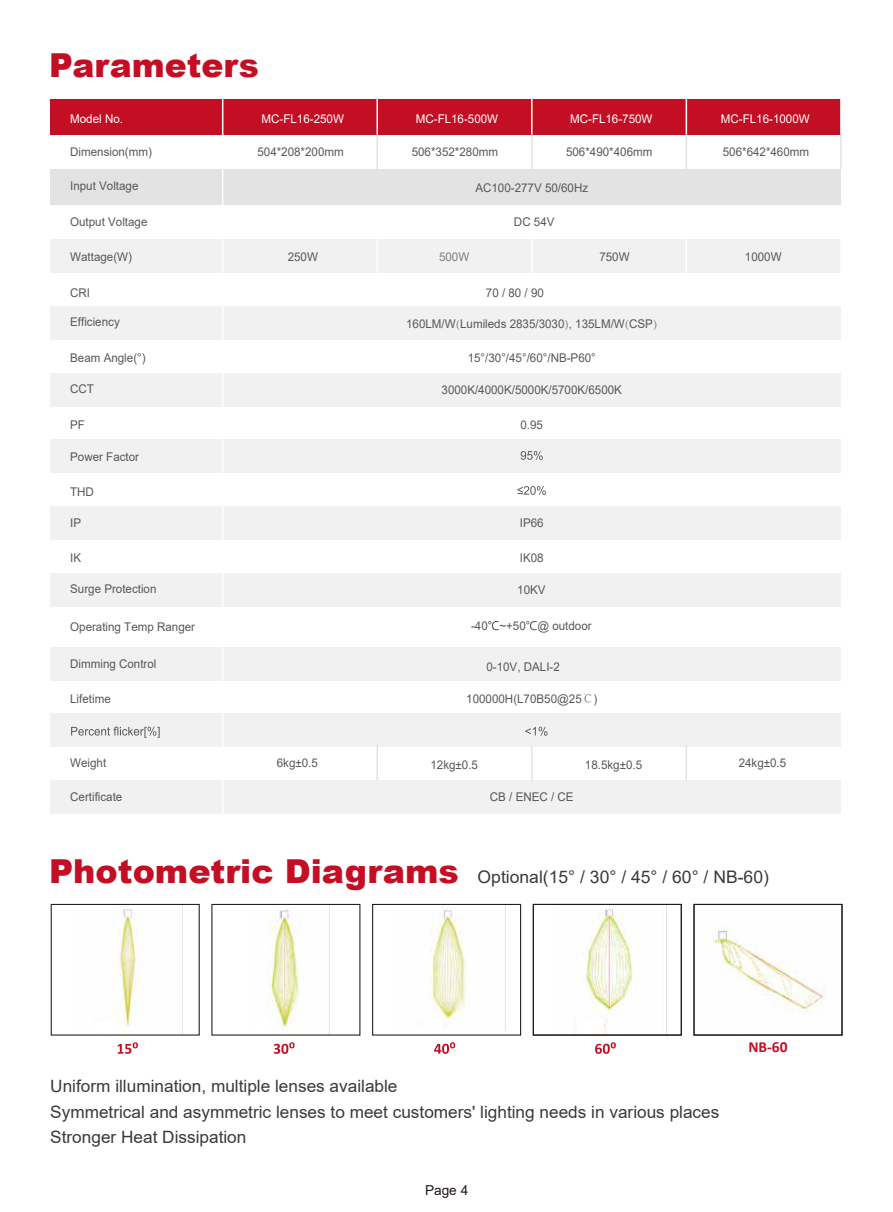
<style>
.page{position:relative;width:893px;height:1212px;background:#fff}
.page>*{position:absolute;margin:0;border:0;box-sizing:border-box;transform-origin:0 0}
.t1{font:900 33px "Arial";color:#c30e23}
.t2{font:17.4px "Arial";color:#3a3a3a}
.t3{font:16.95px/25.5px "Arial";color:#3a3a3a}
.t4{font:700 15.45px "Calibri";color:#c30e23}
.t5{font:13.65px "Arial";color:#221815}
.t6{font:12px "Arial";color:#595757}
.t7{font:12px "Arial";color:#fff}
.t8{font:12px "Arial";color:#7e7f80}
.s1{font-family:"Adobe Song Std";font-weight:300}
.s2{font-weight:900;font-size:33px;color:#c30e23}
</style>
<div class="page">
<div style="left:50px;top:99px;width:173px;height:35px;background:#c30e23"></div>
<div style="left:223px;top:99px;width:618px;height:35px;background:#c30e23"></div>
<div style="left:50px;top:170px;width:173px;height:35px;background:#e3e3e3"></div>
<div style="left:223px;top:170px;width:618px;height:35px;background:#e3e3e3"></div>
<div style="left:50px;top:240px;width:173px;height:33px;background:#f1f1f1"></div>
<div style="left:50px;top:306px;width:173px;height:34px;background:#f1f1f1"></div>
<div style="left:50px;top:373px;width:173px;height:33px;background:#f1f1f1"></div>
<div style="left:50px;top:439px;width:173px;height:34px;background:#f1f1f1"></div>
<div style="left:50px;top:506px;width:173px;height:33px;background:#f1f1f1"></div>
<div style="left:223px;top:306px;width:618px;height:34px;background:#f1f1f1"></div>
<div style="left:223px;top:373px;width:618px;height:33px;background:#f1f1f1"></div>
<div style="left:223px;top:439px;width:618px;height:34px;background:#f1f1f1"></div>
<div style="left:223px;top:506px;width:618px;height:33px;background:#f1f1f1"></div>
<div style="left:50px;top:573px;width:173px;height:33px;background:#f1f1f1"></div>
<div style="left:223px;top:573px;width:618px;height:33px;background:#f1f1f1"></div>
<div style="left:50px;top:647px;width:173px;height:33px;background:#f1f1f1"></div>
<div style="left:223px;top:647px;width:618px;height:33px;background:#f1f1f1"></div>
<div style="left:50px;top:714px;width:173px;height:33px;background:#f1f1f1"></div>
<div style="left:223px;top:714px;width:618px;height:33px;background:#f1f1f1"></div>
<div style="left:50px;top:780px;width:173px;height:34px;background:#f1f1f1"></div>
<div style="left:223px;top:780px;width:618px;height:34px;background:#f1f1f1"></div>
<div style="left:223px;top:240px;width:618px;height:33px;background:#f1f1f1"></div>
<hr style="left:222px;top:99px;width:1px;height:715px;background:#fff">
<hr style="left:376px;top:98px;width:2px;height:36px;background:#fff">
<hr style="left:376px;top:239px;width:2px;height:36px;background:#fff">
<hr style="left:376px;top:134px;width:2px;height:36px;background:#e3e3e3">
<hr style="left:686px;top:98px;width:1px;height:36px;background:#fff">
<hr style="left:686px;top:239px;width:1px;height:36px;background:#fff">
<hr style="left:686px;top:134px;width:1px;height:36px;background:#e3e3e3">
<hr style="left:840px;top:98px;width:2px;height:36px;background:#fff">
<hr style="left:840px;top:239px;width:2px;height:36px;background:#fff">
<hr style="left:840px;top:134px;width:2px;height:36px;background:#e3e3e3">
<hr style="left:531px;top:98px;width:2px;height:36px;background:#fff">
<hr style="left:531px;top:239px;width:2px;height:36px;background:#fff">
<hr style="left:531px;top:134px;width:2px;height:36px;background:#e3e3e3">
<hr style="left:531px;top:746px;width:2px;height:35px;background:#e3e3e3">
<hr style="left:686px;top:745px;width:1px;height:35px;background:#e3e3e3">
<hr style="left:376px;top:745px;width:2px;height:35px;background:#e3e3e3">
<svg style="left:71px;top:727px;width:89px;height:11px"></svg>
<svg style="left:521px;top:451px;width:22px;height:9px"></svg>
<svg style="left:517px;top:486px;width:29px;height:9px"></svg>
<svg style="left:488px;top:621px;width:11px;height:9px"></svg>
<svg style="left:526px;top:621px;width:11px;height:9px"></svg>
<svg style="left:525px;top:727px;width:23px;height:9px"></svg>
<svg style="left:118px;top:1042px;width:20px;height:12px"></svg>
<img style="left:93px;top:906px;width:90px;height:127px">
<div style="left:51px;top:904px;width:149px;height:131px;border:1px solid #221815"></div>
<div style="left:94px;top:1021px;width:19px;height:11px;background:#fff"></div>
<svg style="left:274px;top:1042px;width:20px;height:12px"></svg>
<svg style="left:434px;top:1042px;width:21px;height:12px"></svg>
<svg style="left:595px;top:1042px;width:21px;height:12px"></svg>
<img style="left:267px;top:909px;width:36px;height:124px">
<img style="left:421px;top:906px;width:85px;height:125px">
<div style="left:372px;top:904px;width:149px;height:131px;border:1px solid #221815"></div>
<img style="left:573px;top:906px;width:94px;height:127px">
<div style="left:252px;top:1021px;width:19px;height:11px;background:#fff"></div>
<div style="left:423px;top:1018px;width:19px;height:11px;background:#fff"></div>
<div style="left:577px;top:1018px;width:27px;height:16px;background:#fff"></div>
<img style="left:704px;top:929px;width:121px;height:84px">
<div style="left:533px;top:904px;width:149px;height:131px;border:1px solid #221815"></div>
<div style="left:693px;top:904px;width:149px;height:131px;border:1px solid #221815"></div>
<h1 class="t1" style="left:49px;top:41px;width:211px">Parameters</h1>
<p class="t7" style="left:70px;top:110px;width:54px">Model No.</p>
<p class="t7" style="left:261px;top:110px;width:84px">MC-FL16-250W</p>
<p class="t7" style="left:416px;top:110px;width:84px">MC-FL16-500W</p>
<p class="t7" style="left:570px;top:110px;width:84px">MC-FL16-750W</p>
<p class="t7" style="left:721px;top:110px;width:90px">MC-FL16-1000W</p>
<p class="t6" style="left:257px;top:144px;width:88px">504*208*200mm</p>
<p class="t6" style="left:412px;top:144px;width:88px">506*352*280mm</p>
<p class="t6" style="left:566px;top:144px;width:88px">506*490*406mm</p>
<p class="t6" style="left:70px;top:144px;width:83px">Dimension(mm)</p>
<p class="t6" style="left:70px;top:178px;width:70px">Input Voltage</p>
<p class="t6" style="left:70px;top:214px;width:79px">Output Voltage</p>
<p class="t6" style="left:70px;top:248px;width:63px">Wattage(W)</p>
<p class="t6" style="left:70px;top:284px;width:21px">CRI</p>
<p class="t6" style="left:723px;top:144px;width:88px">506*642*460mm</p>
<p class="t6" style="left:475px;top:180px;width:114px">AC100-277V 50/60Hz</p>
<p class="t6" style="left:514px;top:214px;width:42px">DC 54V</p>
<p class="t6" style="left:288px;top:248px;width:32px">250W</p>
<p class="t8" style="left:439px;top:248px;width:32px">500W</p>
<p class="t6" style="left:599px;top:248px;width:32px">750W</p>
<p class="t6" style="left:745px;top:248px;width:38px">1000W</p>
<p class="t6" style="left:486px;top:284px;width:59px">70 / 80 / 90</p>
<p class="t6" style="left:70px;top:314px;width:51px">Efficiency</p>
<p class="t6" style="left:70px;top:349px;width:77px">Beam Angle(°)</p>
<p class="t6" style="left:70px;top:380px;width:25px">CCT</p>
<p class="t6" style="left:70px;top:416px;width:16px">PF</p>
<p class="t6" style="left:70px;top:449px;width:70px">Power Factor</p>
<p class="t6" style="left:70px;top:483px;width:25px">THD</p>
<p class="t6" style="left:70px;top:515px;width:12px">IP</p>
<p class="t6" style="left:70px;top:549px;width:12px">IK</p>
<p class="t6" style="left:70px;top:580px;width:88px">Surge Protection</p>
<p class="t6" style="left:70px;top:619px;width:126px">Operating Temp Ranger</p>
<p class="t6" style="left:70px;top:656px;width:88px">Dimming Control</p>
<p class="t6" style="left:70px;top:690px;width:42px">Lifetime</p>
<p class="t6" style="left:406px;top:316px;width:253px">160LM/W<span class="s1">(</span>Lumileds 2835/3030<span class="s1">)</span>, 135LM/W<span class="s1">(</span>CSP<span class="s1">)</span></p>
<p class="t6" style="left:468px;top:349px;width:130px">15°/30°/45°/60°/NB-P60°</p>
<p class="t6" style="left:442px;top:382px;width:182px">3000K/4000K/5000K/5700K/6500K</p>
<p class="t6" style="left:520px;top:416px;width:24px">0.95</p>
<p class="t6" style="left:520px;top:515px;width:25px">IP66</p>
<p class="t6" style="left:520px;top:549px;width:25px">IK08</p>
<p class="t6" style="left:517px;top:582px;width:30px">10KV</p>
<p class="t6" style="left:471px;top:618px;width:122px">-40 ~+50 @ outdoor</p>
<p class="t6" style="left:486px;top:658px;width:75px">0-10V, DALI-2</p>
<p class="t6" style="left:466px;top:690px;width:132px">100000H(L70B50@25<span class="s1">℃</span>)</p>
<p class="t6" style="left:277px;top:754px;width:43px">6kg±0.5</p>
<p class="t6" style="left:430px;top:756px;width:49px">12kg±0.5</p>
<p class="t6" style="left:585px;top:756px;width:59px">18.5kg±0.5</p>
<p class="t6" style="left:739px;top:754px;width:49px">24kg±0.5</p>
<p class="t6" style="left:70px;top:754px;width:38px">Weight</p>
<p class="t6" style="left:70px;top:789px;width:54px">Certificate</p>
<p class="t6" style="left:490px;top:789px;width:85px">CB / ENEC / CE</p>
<h2 class="t2" style="left:49px;top:864px;width:721px"><span class="s2">Photometric Diagrams</span> Optional(15° / 30° / 45° / 60° / NB-60)</h2>
<h3 class="t3" style="left:50px;top:1073px;width:671px">Uniform illumination, multiple lenses available<br>Symmetrical and asymmetric lenses to meet customers' lighting needs in various places<br>Stronger Heat Dissipation</h3>
<p class="t5" style="left:425px;top:1180px;width:45px">Page 4</p>
<p class="t4" style="left:748px;top:1035px;width:41px">NB-60</p>
</div>
